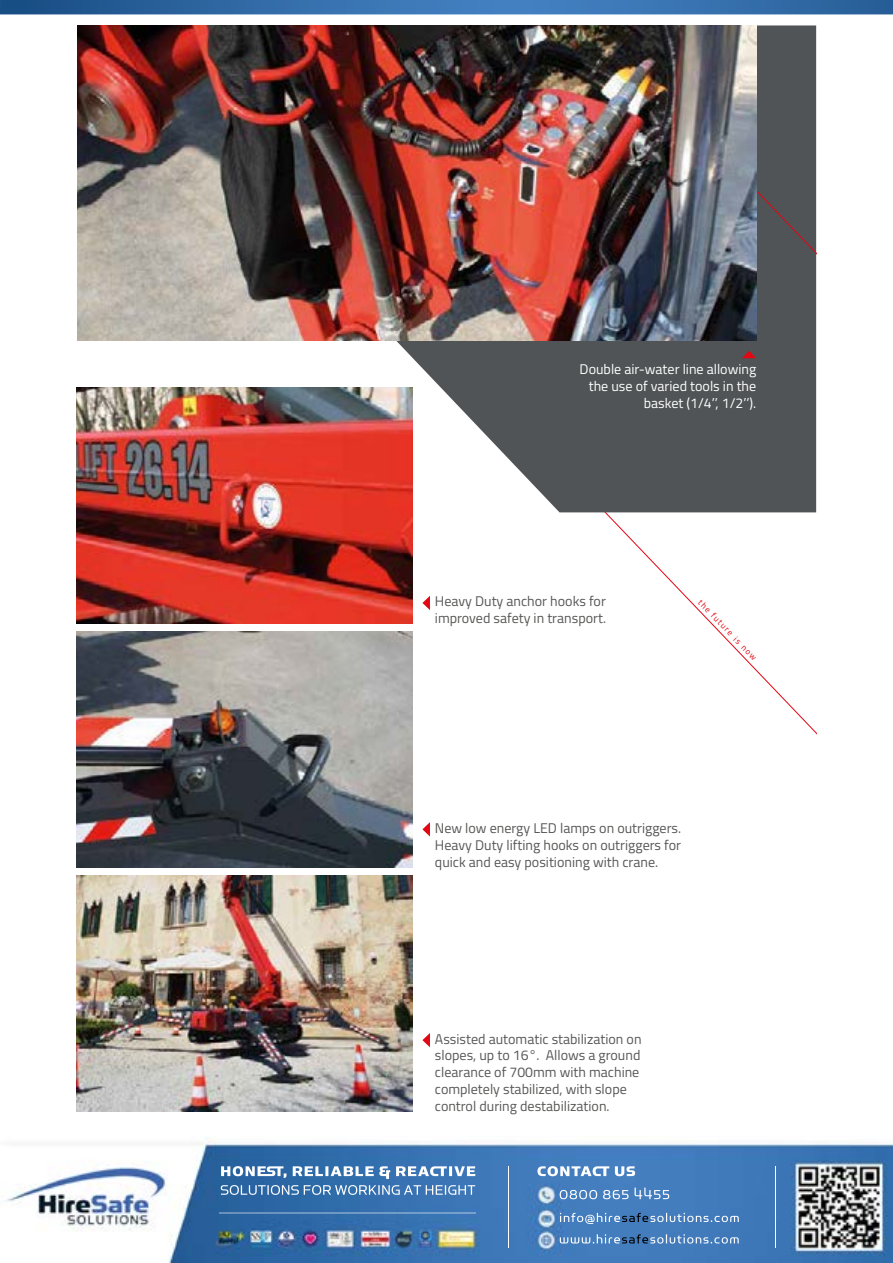
<style>
.page{position:relative;width:893px;height:1263px;background:#fff}
.page>*{position:absolute;margin:0;border:0;box-sizing:border-box;transform-origin:0 0}
.t1{font:14.1px/17px "Titillium";color:#575756}
.t2{font:14.1px/17px "Titillium";color:#fff;text-align:right}
.t3{font:8.4px "Titillium";color:#e30613}
</style>
<div class="page">
<svg style="left:0;top:0;width:893px;height:14px;background:#326ca9"></svg>
<img style="left:5px;top:1137px;width:888px;height:126px">
<img style="left:508px;top:1166px;width:1px;height:81px">
<img style="left:775px;top:1166px;width:1px;height:81px">
<img style="left:220px;top:1213px;width:255px;height:1px">
<img style="left:77px;top:388px;width:164px;height:235px">
<img style="left:77px;top:632px;width:335px;height:235px">
<img style="left:77px;top:876px;width:335px;height:235px">
<svg style="left:241px;top:512px;width:468px;height:281px"></svg>
<img style="left:96px;top:25px;width:720px;height:487px">
<svg style="left:709px;top:141px;width:107px;height:593px"></svg>
<img style="left:78px;top:25px;width:678px;height:316px">
<svg style="left:422px;top:596px;width:8px;height:14px"></svg>
<svg style="left:422px;top:822px;width:8px;height:14px"></svg>
<svg style="left:422px;top:1033px;width:8px;height:14px"></svg>
<svg style="left:742px;top:351px;width:14px;height:7px"></svg>
<p class="t2" style="left:580px;top:360px;width:178px">Double air-water line allowing the use of varied tools in the basket (1/4’’, 1/2’’).</p>
<p class="t1" style="left:435px;top:592px;width:173px">Heavy Duty anchor hooks for improved safety in transport.</p>
<p class="t3" style="left:704px;top:596px;width:82px;rotate:46deg">the future is now</p>
<p class="t1" style="left:435px;top:819px;width:248px;text-align:justify">New low energy LED lamps on outriggers.<br>Heavy Duty lifting hooks on outriggers for quick and easy positioning with crane.</p>
<p class="t1" style="left:435px;top:1029px;width:208px">Assisted automatic stabilization on slopes, up to 16°. Allows a ground clearance of 700mm with machine completely stabilized, with slope control during destabilization.</p>
</div>
